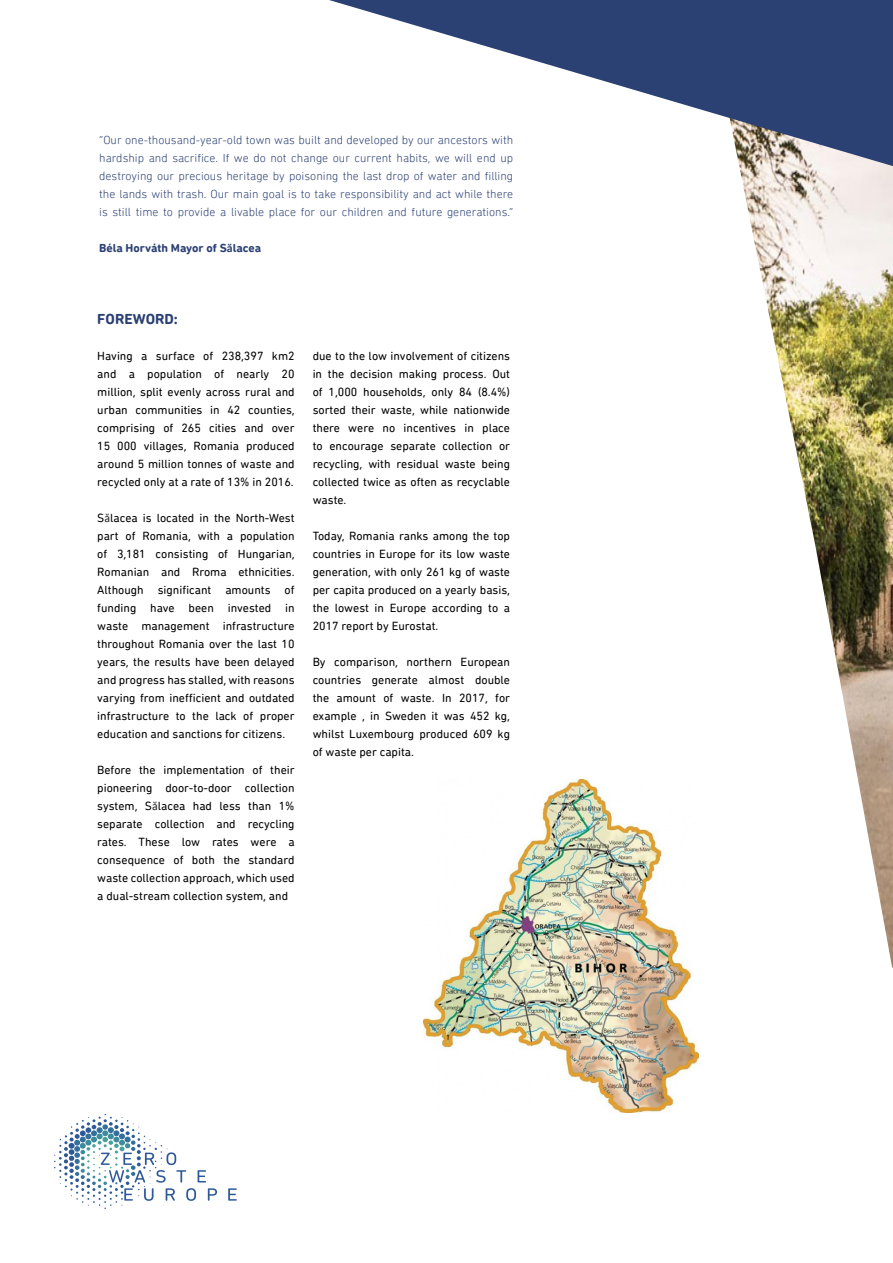
<style>
.page{position:relative;width:893px;height:1263px;background:#fff}
.page>*{position:absolute;margin:0;border:0;box-sizing:border-box;transform-origin:0 0}
.body{font:700 15px "DIN Next Rounded LT Pro";color:#2b4073}
.body-2{font:12px/18px "DIN Next Rounded LT Pro";color:#000;text-align:justify}
.body-3{font:300 12px/18px "DIN Next Rounded LT Pro";color:#2b4073;text-align:justify}
.body-4{font:700 12px "DIN Next Rounded LT Pro";color:#2b4073}
.s1{font-family:"Calibri"}
.s2{font-family:"Calibri";color:#231f20}
</style>
<div class="page">
<img style="left:423px;top:780px;width:275px;height:332px">
<svg style="left:54px;top:1114px;width:163px;height:95px"></svg>
<svg style="left:228px;top:1188px;width:9px;height:12px"></svg>
<img style="left:739px;top:166px;width:154px;height:802px">
<svg style="left:329px;top:0;width:564px;height:166px"></svg>
<p class="body-3" style="left:99px;top:131px;width:416px">“Our one-thousand-year-old town was built and developed by our ancestors with hardship and sacrifice. If we do not change our current habits, we will end up destroying our precious heritage by poisoning the last drop of water and filling the lands with trash. Our main goal is to take responsibility and act while there is still time to provide a livable place for our children and future generations.”</p>
<p class="body-4" style="left:99px;top:241px;width:163px">Béla Horváth Mayor of S<span class="s1">ă</span>lacea</p>
<p class="body" style="left:97px;top:310px;width:82px">FOREWORD:</p>
<p class="body-2" style="left:97px;top:347px;width:199px">Having a surface of 238,397 km2 and a population of nearly 20 million, split evenly across rural and urban communities in 42 counties, comprising of 265 cities and over 15 000 villages, Romania produced around 5 million tonnes of waste and recycled only at a rate of 13% in 2016.</p>
<p class="body-2" style="left:97px;top:509px;width:199px">S<span class="s2">ă</span>lacea is located in the North-West part of Romania, with a population of 3,181 consisting of Hungarian, Romanian and Rroma ethnicities.<br>Although significant amounts of funding have been invested in waste management infrastructure throughout Romania over the last 10 years, the results have been delayed and progress has stalled, with reasons varying from inefficient and outdated infrastructure to the lack of proper education and sanctions for citizens.</p>
<p class="body-2" style="left:97px;top:761px;width:199px">Before the implementation of their pioneering door-to-door collection system, S<span class="s2">ă</span>lacea had less than 1% separate collection and recycling rates. These low rates were a consequence of both the standard waste collection approach, which used a dual-stream collection system, and</p>
<p class="body-2" style="left:313px;top:347px;width:199px">due to the low involvement of citizens in the decision making process. Out of 1,000 households, only 84 (8.4%) sorted their waste, while nationwide there were no incentives in place to encourage separate collection or recycling, with residual waste being collected twice as often as recyclable waste.</p>
<p class="body-2" style="left:313px;top:527px;width:199px">Today, Romania ranks among the top countries in Europe for its low waste generation, with only 261 kg of waste per capita produced on a yearly basis, the lowest in Europe according to a 2017 report by Eurostat.</p>
<p class="body-2" style="left:313px;top:653px;width:199px">By comparison, northern European countries generate almost double the amount of waste. In 2017, for example , in Sweden it was 452 kg, whilst Luxembourg produced 609 kg of waste per capita.</p>
</div>
